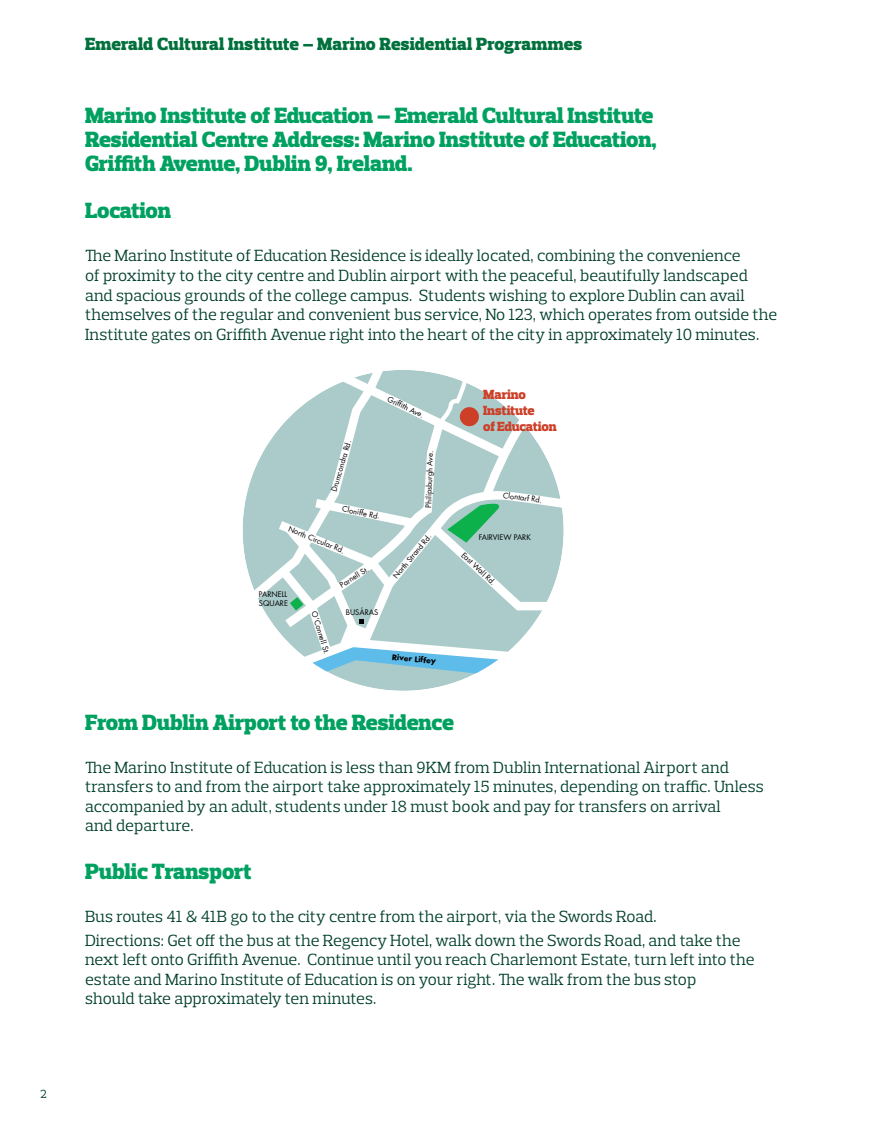
<style>
.page{position:relative;width:872px;height:1127px;background:#fff}
.page>*{position:absolute;margin:0;border:0;box-sizing:border-box;transform-origin:0 0}
.t1{font:900 22.5px/23.7px "Prelo Slab";letter-spacing:-.01em;color:#00a160}
.t2{font:900 18px "Prelo Slab";letter-spacing:.015em;color:#00703c}
.t3{font:16.5px/19.5px "Prelo Slab";color:#003f2d}
.t4{font:900 13.5px/16.2px "Prelo Slab";letter-spacing:-.01em;color:#cd3f27}
.t5{font:12px "Prelo Slab";color:#003f2d}
.t6{font:7.5px/9px "Futura";color:#000}
.t7{font:700 7.5px "Futura";color:#000}
</style>
<div class="page">
<svg style="left:242px;top:370px;width:322px;height:321px"></svg>
<p class="t5" style="left:40px;top:1087px;width:8px">2</p>
<p class="t2" style="left:85px;top:33px;width:498px">Emerald Cultural Institute – Marino Residential Programmes</p>
<h1 class="t1" style="left:85px;top:104px;width:573px">Marino Institute of Education – Emerald Cultural Institute<br>Residential Centre Address: Marino Institute of Education,<br>Griffith Avenue, Dublin 9, Ireland.</h1>
<h1 class="t1" style="left:85px;top:199px;width:87px">Location</h1>
<p class="t3" style="left:85px;top:246px;width:693px">The Marino Institute of Education Residence is ideally located, combining the convenience<br>of proximity to the city centre and Dublin airport with the peaceful, beautifully landscaped and spacious grounds of the college campus. Students wishing to explore Dublin can avail themselves of the regular and convenient bus service, No 123, which operates from outside the Institute gates on Griffith Avenue right into the heart of the city in approximately 10 minutes.</p>
<p class="t6" style="left:390px;top:394px;width:41px;rotate:25deg">Griffith Ave.</p>
<p class="t6" style="left:329px;top:490px;width:55px;rotate:-74deg">Drumcondra Rd.</p>
<p class="t6" style="left:343px;top:504px;width:40px;rotate:11deg">Cloniffe Rd.</p>
<p class="t6" style="left:290px;top:524px;width:62px;rotate:22deg">North Circular Rd.</p>
<p class="t6" style="left:338px;top:581px;width:34px;rotate:-31deg">Parnell St.</p>
<p class="t6" style="left:259px;top:590px;width:31px">PARNELL<br>SQUARE</p>
<p class="t6" style="left:319px;top:610px;width:46px;rotate:73deg">O’Connell St.</p>
<p class="t6" style="left:346px;top:608px;width:34px">BUSÁRAS</p>
<p class="t6" style="left:424px;top:507px;width:58px;rotate:-88deg">Philipsburgh Ave.</p>
<p class="t6" style="left:391px;top:575px;width:57px;rotate:-51deg">North Strand Rd.</p>
<p class="t7" style="left:392px;top:652px;width:45px;rotate:5deg">River Liffey</p>
<p class="t4" style="left:483px;top:386px;width:75px">Marino<br>Institute<br>of Education</p>
<p class="t6" style="left:504px;top:490px;width:41px;rotate:7deg">Clontarf Rd.</p>
<p class="t6" style="left:479px;top:533px;width:53px">FAIRVIEW PARK</p>
<p class="t6" style="left:465px;top:550px;width:45px;rotate:43deg">East Wall Rd.</p>
<h1 class="t1" style="left:85px;top:710px;width:370px">From Dublin Airport to the Residence</h1>
<p class="t3" style="left:85px;top:757px;width:680px">The Marino Institute of Education is less than 9KM from Dublin International Airport and transfers to and from the airport take approximately 15 minutes, depending on traffic. Unless accompanied by an adult, students under 18 must book and pay for transfers on arrival<br>and departure.</p>
<h1 class="t1" style="left:85px;top:859px;width:168px">Public Transport</h1>
<p class="t3" style="left:85px;top:904px;width:657px;line-height:23.7px">Bus routes 41 &amp; 41B go to the city centre from the airport, via the Swords Road.<br>Directions: Get off the bus at the Regency Hotel, walk down the Swords Road, and take the</p>
<p class="t3" style="left:85px;top:950px;width:671px">next left onto Griffith Avenue. Continue until you reach Charlemont Estate, turn left into the estate and Marino Institute of Education is on your right. The walk from the bus stop<br>should take approximately ten minutes.</p>
</div>
